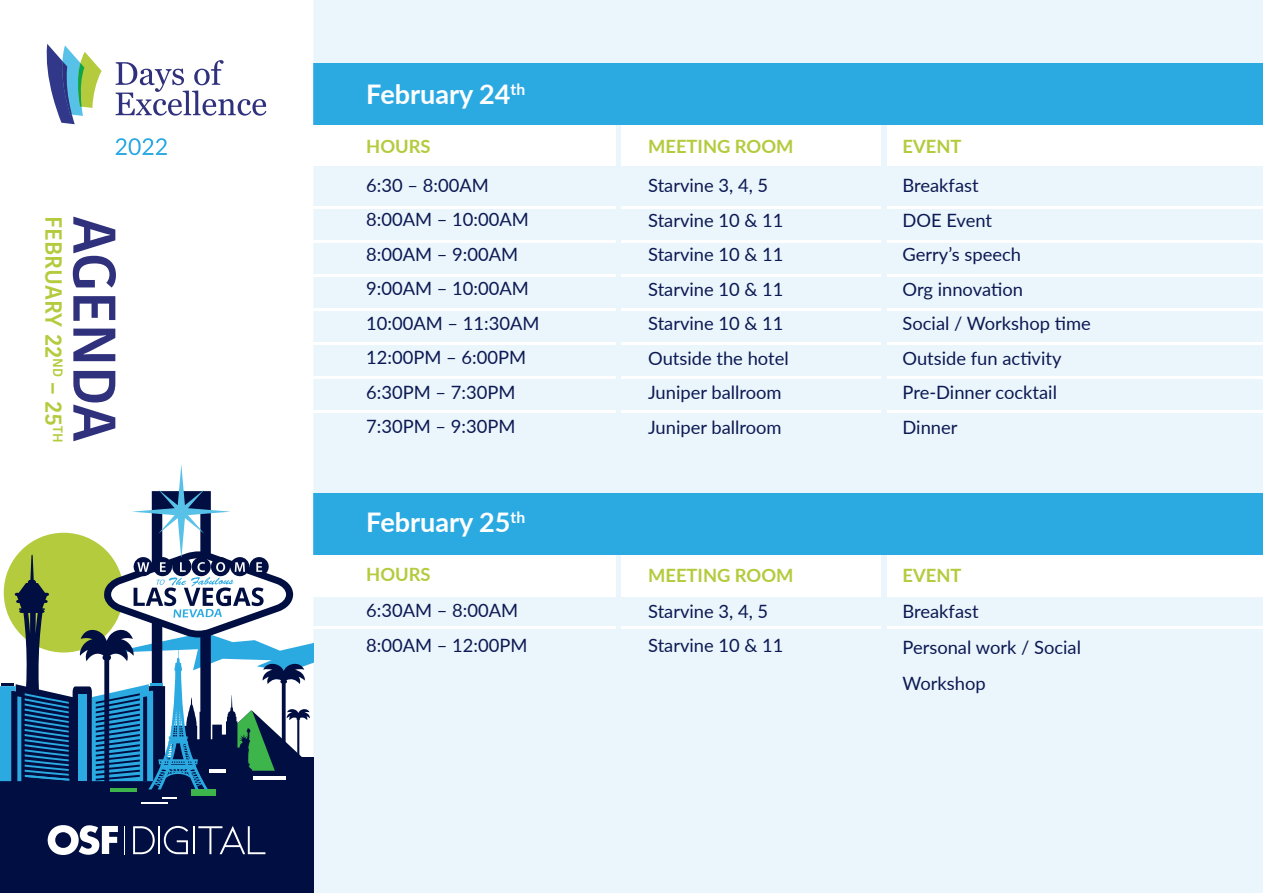
<style>
.page{position:relative;width:1263px;height:893px;background:#fff}
.page>*{position:absolute;margin:0;border:0;box-sizing:border-box;transform-origin:0 0}
.t1{font:600 59.85px "Kohinoor Bangla";letter-spacing:-.01em;color:#30317c}
.t2{font:700 27px "Lato";color:#fff}
.t3{font:600 23.25px "Kohinoor Bangla";color:#b3cb3d}
.t4{font:18.3px/34.5px "Lato";color:#0d1952}
.t5{font:700 18.3px "Lato";color:#b3cb3d}
.t6{font:600 13.65px "Kohinoor Bangla";color:#b3cb3d}
.s1{font-size:23.25px}
</style>
<div class="page">
<div style="left:313px;top:0;width:950px;height:893px;background:#eaf6fc"></div>
<div style="left:622px;top:555px;width:259px;height:41px;background:#fff"></div>
<div style="left:887px;top:555px;width:376px;height:41px;background:#fff"></div>
<div style="left:313px;top:555px;width:302px;height:41px;background:#fff"></div>
<div style="left:313px;top:494px;width:950px;height:61px;background:#2baae2"></div>
<div style="left:622px;top:124px;width:259px;height:42px;background:#fff"></div>
<div style="left:887px;top:124px;width:376px;height:42px;background:#fff"></div>
<div style="left:313px;top:124px;width:302px;height:42px;background:#fff"></div>
<hr style="left:622px;top:206px;width:259px;height:2px;background:#fff">
<hr style="left:887px;top:206px;width:376px;height:2px;background:#fff">
<hr style="left:313px;top:206px;width:302px;height:2px;background:#fff">
<hr style="left:622px;top:240px;width:259px;height:2px;background:#fff">
<hr style="left:887px;top:240px;width:376px;height:2px;background:#fff">
<hr style="left:313px;top:240px;width:302px;height:2px;background:#fff">
<hr style="left:622px;top:274px;width:259px;height:2px;background:#fff">
<hr style="left:887px;top:274px;width:376px;height:2px;background:#fff">
<hr style="left:313px;top:274px;width:302px;height:2px;background:#fff">
<hr style="left:622px;top:308px;width:259px;height:2px;background:#fff">
<hr style="left:887px;top:308px;width:376px;height:2px;background:#fff">
<hr style="left:313px;top:308px;width:302px;height:2px;background:#fff">
<hr style="left:622px;top:342px;width:259px;height:2px;background:#fff">
<hr style="left:887px;top:342px;width:376px;height:2px;background:#fff">
<hr style="left:313px;top:342px;width:302px;height:2px;background:#fff">
<hr style="left:622px;top:376px;width:259px;height:2px;background:#fff">
<hr style="left:887px;top:376px;width:376px;height:2px;background:#fff">
<hr style="left:313px;top:376px;width:302px;height:2px;background:#fff">
<hr style="left:622px;top:410px;width:259px;height:2px;background:#fff">
<hr style="left:887px;top:410px;width:376px;height:2px;background:#fff">
<hr style="left:313px;top:410px;width:302px;height:2px;background:#fff">
<div style="left:313px;top:63px;width:950px;height:61px;background:#2baae2"></div>
<div style="left:0;top:781px;width:313px;height:112px;background:#000e42"></div>
<hr style="left:142px;top:802px;width:26px;height:2px;background:#fff">
<svg style="left:0;top:465px;width:313px;height:333px"></svg>
<svg style="left:116px;top:138px;width:51px;height:17px"></svg>
<svg style="left:116px;top:60px;width:150px;height:56px"></svg>
<svg style="left:46px;top:44px;width:56px;height:80px"></svg>
<svg style="left:124px;top:826px;width:1px;height:28px"></svg>
<svg style="left:133px;top:826px;width:22px;height:28px"></svg>
<hr style="left:158px;top:826px;width:2px;height:28px;background:#fff">
<svg style="left:164px;top:826px;width:24px;height:28px"></svg>
<hr style="left:193px;top:826px;width:2px;height:28px;background:#fff">
<svg style="left:198px;top:826px;width:67px;height:28px"></svg>
<svg style="left:48px;top:825px;width:70px;height:30px"></svg>
<hr style="left:622px;top:627px;width:259px;height:2px;background:#fff">
<hr style="left:887px;top:627px;width:376px;height:2px;background:#fff">
<hr style="left:313px;top:627px;width:302px;height:2px;background:#fff">
<p class="t3" style="left:73px;top:216px;width:144px;rotate:90deg">FEBRUARY 22</p>
<h1 class="t1" style="left:144px;top:216px;width:228px;rotate:90deg">AGENDA</h1>
<p class="t6" style="left:69px;top:358px;width:86px;rotate:90deg">ND <span class="s1">– 25</span>TH</p>
<h2 class="t2" style="left:366px;top:74px;width:161px">February 24<sup>th</sup></h2>
<p class="t5" style="left:366px;top:133px;width:66px">HOURS</p>
<p class="t4" style="left:366px;top:167px;width:175px">6:30 – 8:00AM<br>8:00AM – 10:00AM<br>8:00AM – 9:00AM<br>9:00AM – 10:00AM<br>10:00AM – 11:30AM<br>12:00PM – 6:00PM<br>6:30PM – 7:30PM<br>7:30PM – 9:30PM</p>
<h2 class="t2" style="left:366px;top:503px;width:161px">February 25<sup>th</sup></h2>
<p class="t5" style="left:366px;top:561px;width:66px">HOURS</p>
<p class="t4" style="left:366px;top:593px;width:163px">6:30AM – 8:00AM<br>8:00AM – 12:00PM</p>
<p class="t5" style="left:648px;top:133px;width:147px">MEETING ROOM</p>
<p class="t4" style="left:648px;top:168px;width:142px">Starvine 3, 4, 5<br>Starvine 10 &amp; 11<br>Starvine 10 &amp; 11<br>Starvine 10 &amp; 11<br>Starvine 10 &amp; 11<br>Outside the hotel<br>Juniper ballroom<br>Juniper ballroom</p>
<p class="t5" style="left:648px;top:562px;width:147px">MEETING ROOM</p>
<p class="t4" style="left:648px;top:593px;width:137px">Starvine 3, 4, 5<br>Starvine 10 &amp; 11</p>
<p class="t5" style="left:902px;top:133px;width:60px">EVENT</p>
<p class="t4" style="left:902px;top:168px;width:190px">Breakfast<br>DOE Event<br>Gerry’s speech<br>Org innovation<br>Social / Workshop time<br>Outside fun activity<br>Pre-Dinner cocktail<br>Dinner</p>
<p class="t5" style="left:902px;top:562px;width:60px">EVENT</p>
<p class="t4" style="left:902px;top:592px;width:180px;line-height:36px">Breakfast<br>Personal work / Social<br>Workshop</p>
</div>
